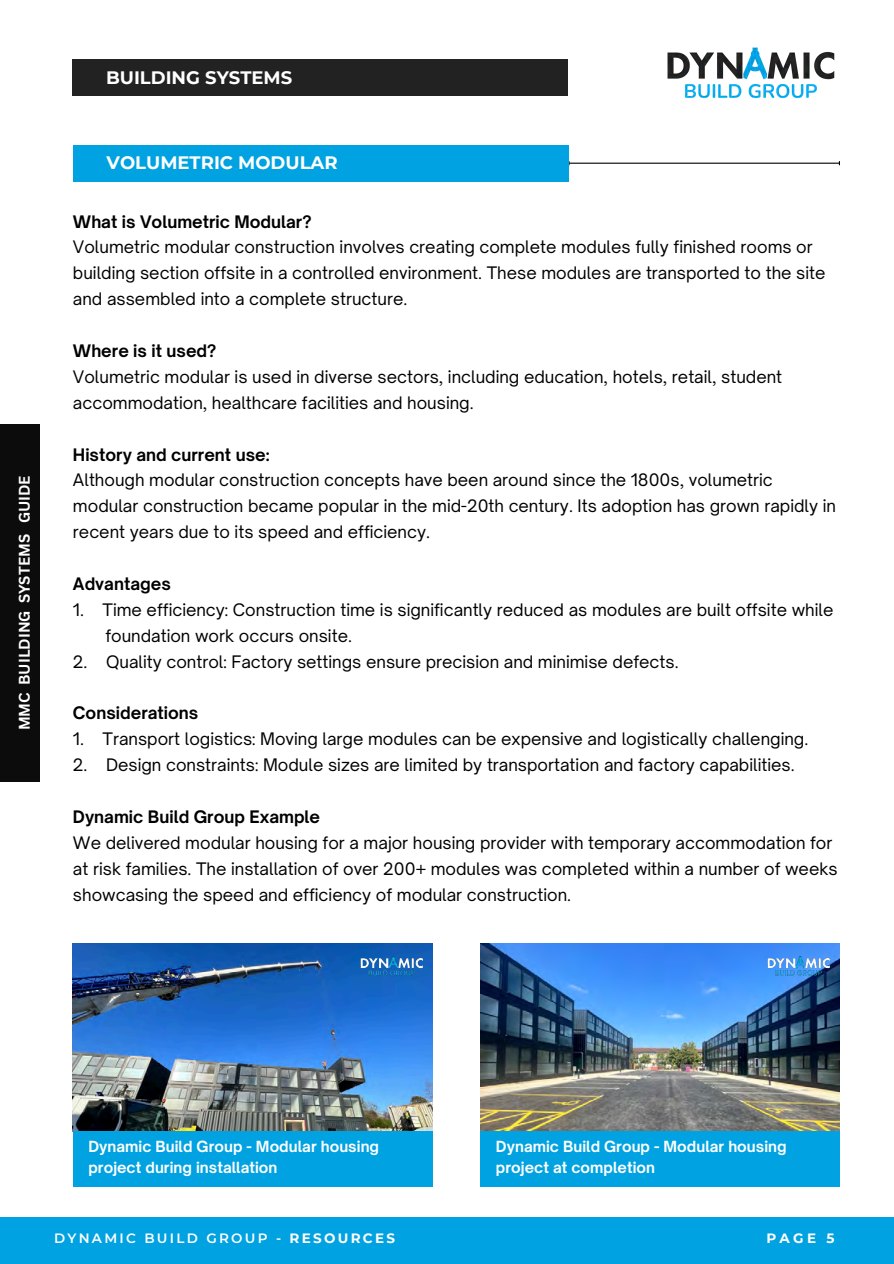
<style>
.page{position:relative;width:894px;height:1264px;background:#fff}
.page>*{position:absolute;margin:0;border:0;box-sizing:border-box;transform-origin:0 0}
.t1{font:700 18px "Montserrat";color:#fff}
.t2{font:16.5px/25.8px "Open Sauce One";color:#000}
.t3{font:700 16.5px "Open Sauce One";color:#000}
.t4{font:700 15px "Canva Sans";color:#fff}
.t5{font:700 14.7px/21.3px "Open Sauce One";letter-spacing:.005em;color:#fff}
.t6{font:600 13.5px "Montserrat";letter-spacing:.17em;color:#fff}
.t7{font:700 13.5px "Montserrat";color:#fff}
.s1{font-weight:700}
</style>
<div class="page">
<div style="left:0;top:1217px;width:893px;height:46px;background:#00a2e1"></div>
<img style="left:667px;top:47px;width:168px;height:52px">
<img style="left:73px;top:943px;width:359px;height:187px">
<div style="left:73px;top:1130px;width:359px;height:56px;background:#00a2e1"></div>
<img style="left:356px;top:951px;width:70px;height:29px">
<hr style="left:569px;top:163px;width:269px;height:1px;background:#000">
<div style="left:73px;top:145px;width:495px;height:36px;background:#00a2e1"></div>
<div style="left:0;top:424px;width:40px;height:357px;background:#0c0c0c"></div>
<img style="left:480px;top:943px;width:359px;height:187px">
<div style="left:480px;top:1130px;width:359px;height:56px;background:#00a2e1"></div>
<img style="left:763px;top:951px;width:70px;height:29px">
<div style="left:72px;top:59px;width:495px;height:37px;background:#222"></div>
<h2 class="t4" style="left:14px;top:730px;width:256px;rotate:-90deg">MMC BUILDING SYSTEMS GUIDE</h2>
<p class="t1" style="left:106px;top:66px;width:188px">BUILDING SYSTEMS</p>
<h2 class="t1" style="left:107px;top:152px;width:232px">VOLUMETRIC MODULAR</h2>
<p class="t2" style="left:73px;top:208px;width:753px"><span class="s1">What is Volumetric Modular?<br></span>Volumetric modular construction involves creating complete modules fully finished rooms or building section offsite in a controlled environment. These modules are transported to the site and assembled into a complete structure.</p>
<h1 class="t2" style="left:73px;top:338px;width:710px"><span class="s1">Where is it used?<br></span>Volumetric modular is used in diverse sectors, including education, hotels, retail, student accommodation, healthcare facilities and housing.</h1>
<p class="t2" style="left:73px;top:441px;width:764px"><span class="s1">History and current use:<br></span>Although modular construction concepts have been around since the 1800s, volumetric modular construction became popular in the mid-20th century. Its adoption has grown rapidly in recent years due to its speed and efficiency.</p>
<h3 class="t3" style="left:73px;top:573px;width:99px">Advantages</h3>
<h3 class="t2" style="left:105px;top:596px;width:729px;text-indent:-32px">1. Time efficiency: Construction time is significantly reduced as modules are built offsite while foundation work occurs onsite.</h3>
<h3 class="t2" style="left:73px;top:648px;width:607px">2. Quality control: Factory settings ensure precision and minimise defects.</h3>
<h2 class="t3" style="left:73px;top:703px;width:127px">Considerations</h2>
<h2 class="t2" style="left:73px;top:726px;width:736px">1. Transport logistics: Moving large modules can be expensive and logistically challenging.</h2>
<h2 class="t2" style="left:73px;top:752px;width:723px">2. Design constraints: Module sizes are limited by transportation and factory capabilities.</h2>
<h2 class="t2" style="left:73px;top:803px;width:766px"><span class="s1">Dynamic Build Group Example<br></span>We delivered modular housing for a major housing provider with temporary accommodation for at risk families. The installation of over 200+ modules was completed within a number of weeks showcasing the speed and efficiency of modular construction.</h2>
<h2 class="t5" style="left:88px;top:1135px;width:292px">Dynamic Build Group - Modular housing project during installation</h2>
<h2 class="t6" style="left:54px;top:1230px;width:342px">DYNAMIC BUILD GROUP - <span class="s1">RESOURCES</span></h2>
<p class="t5" style="left:496px;top:1135px;width:292px">Dynamic Build Group - Modular housing project at completion</p>
<h1 class="t7" style="left:766px;top:1230px;width:70px">PAGE 5</h1>
</div>
